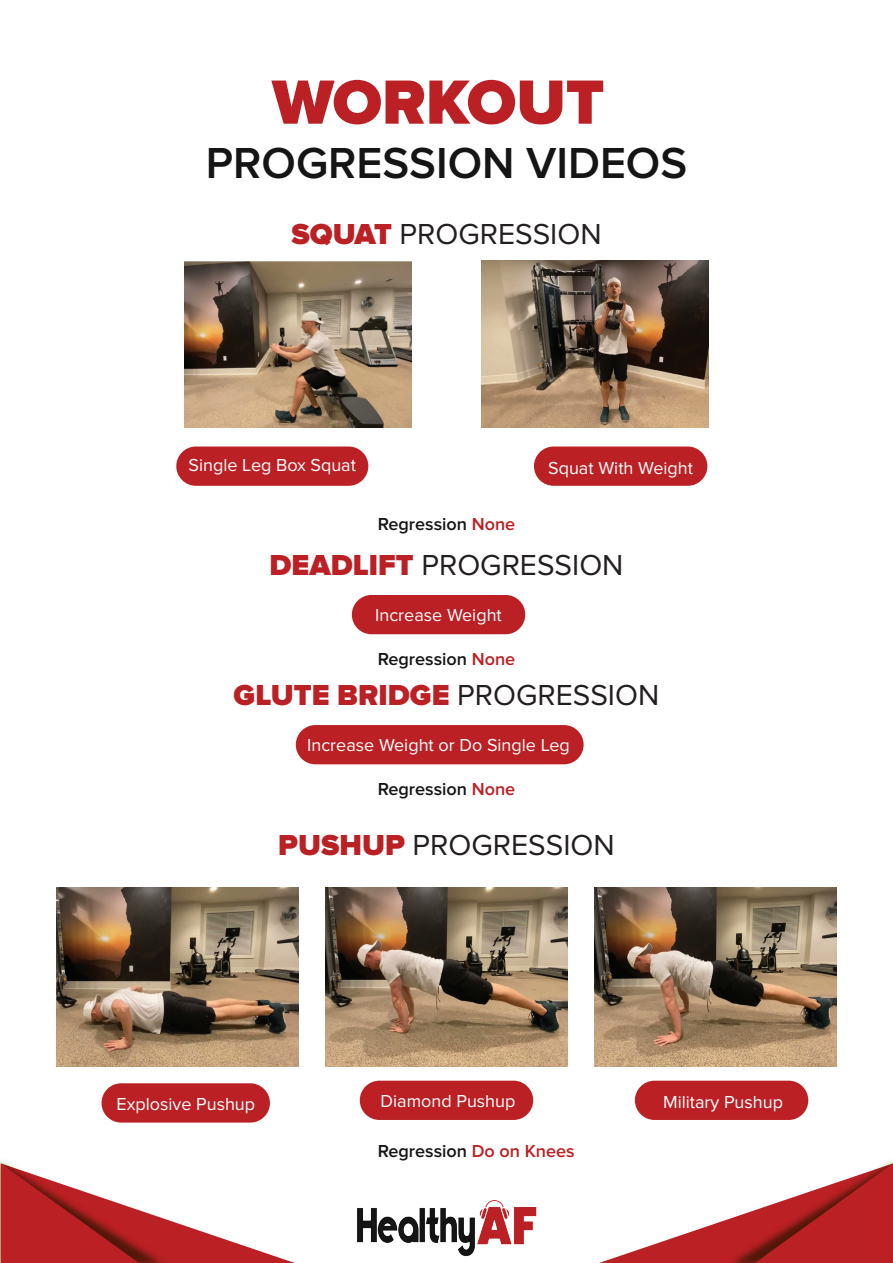
<style>
.page{position:relative;width:893px;height:1263px;background:#fff}
.page>*{position:absolute;margin:0;border:0;box-sizing:border-box;transform-origin:0 0}
.t1{font:900 64.65px "Proxima Nova";color:#ba2024}
.t2{font:600 45px "Proxima Nova";color:#161515}
.t3{font:30px "Proxima Nova";color:#231f20}
.t4{font:900 30px "Proxima Nova";color:#ba2024}
.t5{font:18px "Proxima Nova";color:#fff}
.t6{font:600 18px "Proxima Nova";color:#161515}
.s1{font-weight:900;color:#ba2024}
.s2{color:#ba2024}
.s3{font-weight:400;color:#231f20}
</style>
<div class="page">
<svg style="left:599px;top:1163px;width:294px;height:100px"></svg>
<img style="left:0;top:1160px;width:9px;height:103px">
<svg style="left:1px;top:1163px;width:294px;height:100px"></svg>
<img style="left:357px;top:1200px;width:180px;height:56px">
<div style="left:176px;top:446px;width:192px;height:40px;background:#ba2024;border-radius:20px"></div>
<div style="left:534px;top:446px;width:173px;height:40px;background:#ba2024;border-radius:20px"></div>
<div style="left:352px;top:595px;width:173px;height:39px;background:#ba2024;border-radius:20px"></div>
<div style="left:296px;top:725px;width:288px;height:39px;background:#ba2024;border-radius:20px"></div>
<img style="left:184px;top:261px;width:227px;height:167px">
<img style="left:482px;top:260px;width:227px;height:168px">
<div style="left:102px;top:1083px;width:168px;height:39px;background:#ba2024;border-radius:20px"></div>
<div style="left:635px;top:1081px;width:173px;height:39px;background:#ba2024;border-radius:20px"></div>
<div style="left:360px;top:1081px;width:173px;height:39px;background:#ba2024;border-radius:20px"></div>
<img style="left:595px;top:888px;width:242px;height:178px">
<img style="left:56px;top:888px;width:242px;height:178px">
<img style="left:326px;top:888px;width:241px;height:178px">
<h1 class="t1" style="left:272px;top:65px;width:334px">WORKOUT</h1>
<h2 class="t2" style="left:206px;top:142px;width:483px">PROGRESSION VIDEOS</h2>
<h3 class="t3" style="left:291px;top:217px;width:312px"><span class="s1">SQUAT</span> PROGRESSION</h3>
<p class="t5" style="left:189px;top:455px;width:169px">Single Leg Box Squat</p>
<p class="t5" style="left:548px;top:458px;width:146px">Squat With Weight</p>
<p class="t6" style="left:378px;top:516px;width:139px">Regression <span class="s2">None</span></p>
<h3 class="t3" style="left:269px;top:547px;width:356px"><span class="s1">DEADLIFT</span> PROGRESSION</h3>
<p class="t5" style="left:375px;top:604px;width:128px">Increase Weight</p>
<p class="t6" style="left:378px;top:651px;width:139px">Regression <span class="s2">None</span></p>
<h3 class="t4" style="left:234px;top:677px;width:427px">GLUTE BRIDGE <span class="s3">PROGRESSION</span></h3>
<p class="t5" style="left:307px;top:735px;width:264px">Increase Weight or Do Single Leg</p>
<p class="t6" style="left:378px;top:781px;width:139px">Regression <span class="s2">None</span></p>
<h3 class="t3" style="left:278px;top:828px;width:338px"><span class="s1">PUSHUP</span> PROGRESSION</h3>
<p class="t5" style="left:117px;top:1093px;width:140px">Explosive Pushup</p>
<p class="t5" style="left:381px;top:1090px;width:136px">Diamond Pushup</p>
<p class="t5" style="left:663px;top:1092px;width:121px">Military Pushup</p>
<p class="t6" style="left:378px;top:1143px;width:198px">Regression <span class="s2">Do on Knees</span></p>
</div>
